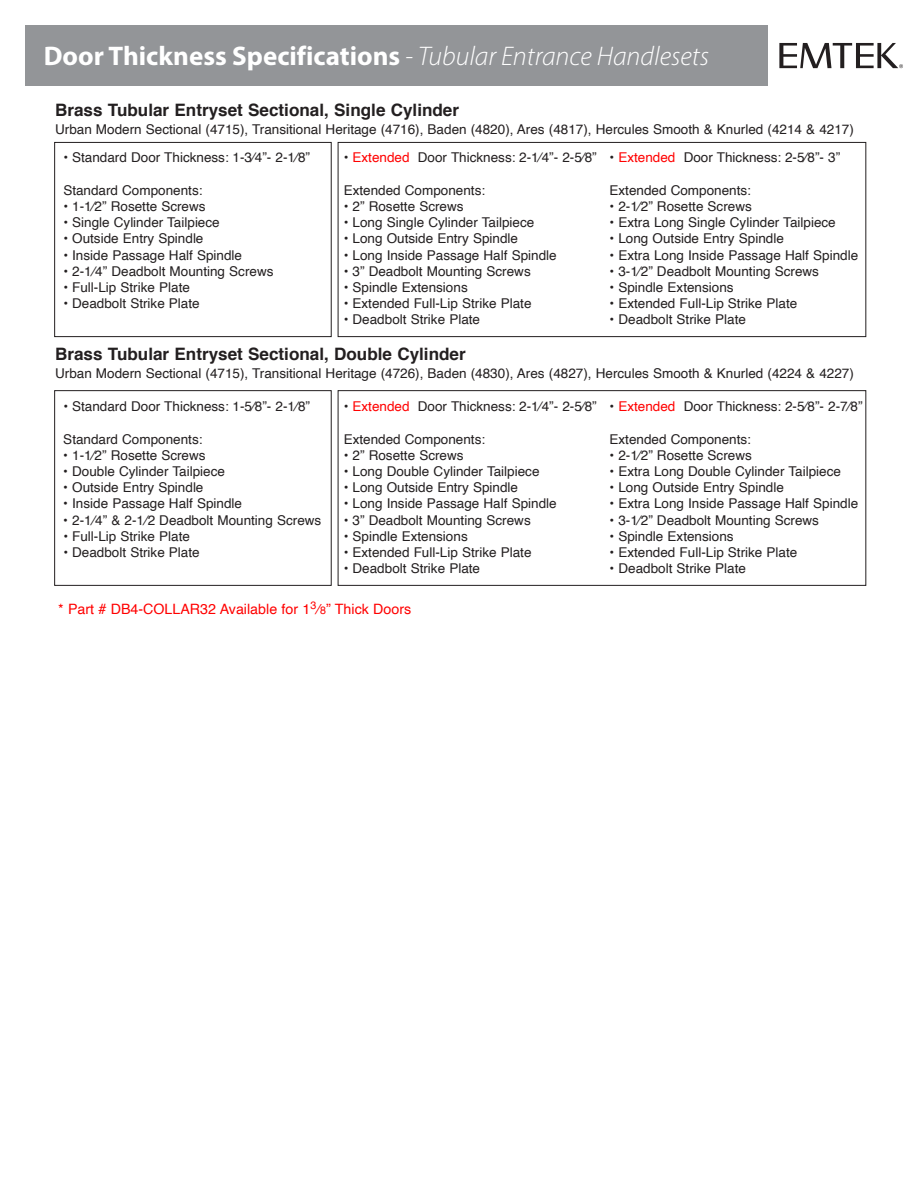
<style>
.page{position:relative;width:918px;height:1188px;background:#fff}
.page>*{position:absolute;margin:0;border:0;box-sizing:border-box;transform-origin:0 0}
.t1{font:700 27px "Myriad Pro";color:#fff}
.t2{font:700 17.1px "Helvetica";color:#231f20}
.t3{font:14.25px "Helvetica";color:#f00}
.t4{font:13.5px "Helvetica";color:#231f20}
.s1{font-weight:300;font-style:italic}
.s2{color:#f00}
.s3{font-size:10.65px}
</style>
<div class="page">
<div style="left:25px;top:25px;width:742px;height:61px;background:#939598"></div>
<svg style="left:779px;top:43px;width:124px;height:25px"></svg>
<div style="left:54px;top:142px;width:277px;height:195px;border:1px solid #231f20"></div>
<div style="left:54px;top:390px;width:277px;height:196px;border:1px solid #231f20"></div>
<div style="left:338px;top:142px;width:528px;height:195px;border:1px solid #231f20"></div>
<div style="left:338px;top:390px;width:528px;height:196px;border:1px solid #231f20"></div>
<h1 class="t1" style="left:44px;top:46px;width:667px">Door Thickness Specifications <span class="s1">- Tubular Entrance Handlesets</span></h1>
<p class="t2" style="left:55px;top:103px;width:406px">Brass Tubular Entryset Sectional, Single Cylinder</p>
<p class="t4" style="left:55px;top:124px;width:800px">Urban Modern Sectional (4715), Transitional Heritage (4716), Baden (4820), Ares (4817), Hercules Smooth &amp; Knurled (4214 &amp; 4217)</p>
<p class="t4" style="left:63px;top:153px;width:248px">• Standard Door Thickness: 1-3⁄4”- 2-1⁄8”</p>
<p class="t4" style="left:63px;top:185px;width:141px">Standard Components:</p>
<p class="t4" style="left:63px;top:201px;width:144px">• 1-1⁄2” Rosette Screws</p>
<p class="t4" style="left:63px;top:217px;width:158px">• Single Cylinder Tailpiece</p>
<p class="t4" style="left:63px;top:234px;width:142px">• Outside Entry Spindle</p>
<p class="t4" style="left:63px;top:250px;width:180px">• Inside Passage Half Spindle</p>
<p class="t4" style="left:63px;top:266px;width:212px">• 2-1⁄4” Deadbolt Mounting Screws</p>
<p class="t4" style="left:63px;top:282px;width:128px">• Full-Lip Strike Plate</p>
<p class="t4" style="left:63px;top:298px;width:138px">• Deadbolt Strike Plate</p>
<p class="t4" style="left:344px;top:153px;width:255px">• <span class="s2">Extended</span> Door Thickness: 2-1⁄4”- 2-5⁄8”</p>
<p class="t4" style="left:344px;top:185px;width:143px">Extended Components:</p>
<p class="t4" style="left:344px;top:201px;width:121px">• 2” Rosette Screws</p>
<p class="t4" style="left:344px;top:217px;width:192px">• Long Single Cylinder Tailpiece</p>
<p class="t4" style="left:344px;top:234px;width:176px">• Long Outside Entry Spindle</p>
<p class="t4" style="left:344px;top:250px;width:214px">• Long Inside Passage Half Spindle</p>
<p class="t4" style="left:344px;top:266px;width:189px">• 3” Deadbolt Mounting Screws</p>
<p class="t4" style="left:344px;top:282px;width:126px">• Spindle Extensions</p>
<p class="t4" style="left:344px;top:298px;width:189px">• Extended Full-Lip Strike Plate</p>
<p class="t4" style="left:344px;top:315px;width:138px">• Deadbolt Strike Plate</p>
<p class="t4" style="left:610px;top:153px;width:232px">• <span class="s2">Extended</span> Door Thickness: 2-5⁄8”- 3”</p>
<p class="t4" style="left:610px;top:185px;width:143px">Extended Components:</p>
<p class="t4" style="left:610px;top:201px;width:144px">• 2-1⁄2” Rosette Screws</p>
<p class="t4" style="left:610px;top:217px;width:228px">• Extra Long Single Cylinder Tailpiece</p>
<p class="t4" style="left:610px;top:234px;width:176px">• Long Outside Entry Spindle</p>
<p class="t4" style="left:610px;top:250px;width:250px">• Extra Long Inside Passage Half Spindle</p>
<p class="t4" style="left:610px;top:266px;width:211px">• 3-1⁄2” Deadbolt Mounting Screws</p>
<p class="t4" style="left:610px;top:282px;width:126px">• Spindle Extensions</p>
<p class="t4" style="left:610px;top:298px;width:189px">• Extended Full-Lip Strike Plate</p>
<p class="t4" style="left:610px;top:315px;width:138px">• Deadbolt Strike Plate</p>
<p class="t2" style="left:55px;top:347px;width:412px">Brass Tubular Entryset Sectional, Double Cylinder</p>
<p class="t4" style="left:55px;top:368px;width:800px">Urban Modern Sectional (4715), Transitional Heritage (4726), Baden (4830), Ares (4827), Hercules Smooth &amp; Knurled (4224 &amp; 4227)</p>
<p class="t4" style="left:63px;top:401px;width:248px">• Standard Door Thickness: 1-5⁄8”- 2-1⁄8”</p>
<p class="t4" style="left:63px;top:434px;width:141px">Standard Components:</p>
<p class="t4" style="left:63px;top:450px;width:144px">• 1-1⁄2” Rosette Screws</p>
<p class="t4" style="left:63px;top:466px;width:163px">• Double Cylinder Tailpiece</p>
<p class="t4" style="left:63px;top:482px;width:142px">• Outside Entry Spindle</p>
<p class="t4" style="left:63px;top:499px;width:180px">• Inside Passage Half Spindle</p>
<p class="t4" style="left:63px;top:515px;width:260px">• 2-1⁄4” &amp; 2-1⁄2 Deadbolt Mounting Screws</p>
<p class="t4" style="left:63px;top:531px;width:128px">• Full-Lip Strike Plate</p>
<p class="t4" style="left:63px;top:547px;width:138px">• Deadbolt Strike Plate</p>
<p class="t4" style="left:344px;top:401px;width:255px">• <span class="s2">Extended</span> Door Thickness: 2-1⁄4”- 2-5⁄8”</p>
<p class="t4" style="left:344px;top:434px;width:143px">Extended Components:</p>
<p class="t4" style="left:344px;top:450px;width:121px">• 2” Rosette Screws</p>
<p class="t4" style="left:344px;top:466px;width:197px">• Long Double Cylinder Tailpiece</p>
<p class="t4" style="left:344px;top:482px;width:176px">• Long Outside Entry Spindle</p>
<p class="t4" style="left:344px;top:499px;width:214px">• Long Inside Passage Half Spindle</p>
<p class="t4" style="left:344px;top:515px;width:189px">• 3” Deadbolt Mounting Screws</p>
<p class="t4" style="left:344px;top:531px;width:126px">• Spindle Extensions</p>
<p class="t4" style="left:344px;top:547px;width:189px">• Extended Full-Lip Strike Plate</p>
<p class="t4" style="left:344px;top:563px;width:138px">• Deadbolt Strike Plate</p>
<p class="t3" style="left:58px;top:603px;width:355px">* Part # DB4-COLLAR32 Available for 1<sup>3</sup>⁄<span class="s3">8</span>” Thick Doors</p>
<p class="t4" style="left:610px;top:401px;width:255px">• <span class="s2">Extended</span> Door Thickness: 2-5⁄8”- 2-7⁄8”</p>
<p class="t4" style="left:610px;top:434px;width:143px">Extended Components:</p>
<p class="t4" style="left:610px;top:450px;width:144px">• 2-1⁄2” Rosette Screws</p>
<p class="t4" style="left:610px;top:466px;width:233px">• Extra Long Double Cylinder Tailpiece</p>
<p class="t4" style="left:610px;top:482px;width:176px">• Long Outside Entry Spindle</p>
<p class="t4" style="left:610px;top:499px;width:250px">• Extra Long Inside Passage Half Spindle</p>
<p class="t4" style="left:610px;top:515px;width:211px">• 3-1⁄2” Deadbolt Mounting Screws</p>
<p class="t4" style="left:610px;top:531px;width:126px">• Spindle Extensions</p>
<p class="t4" style="left:610px;top:547px;width:189px">• Extended Full-Lip Strike Plate</p>
<p class="t4" style="left:610px;top:563px;width:138px">• Deadbolt Strike Plate</p>
</div>
